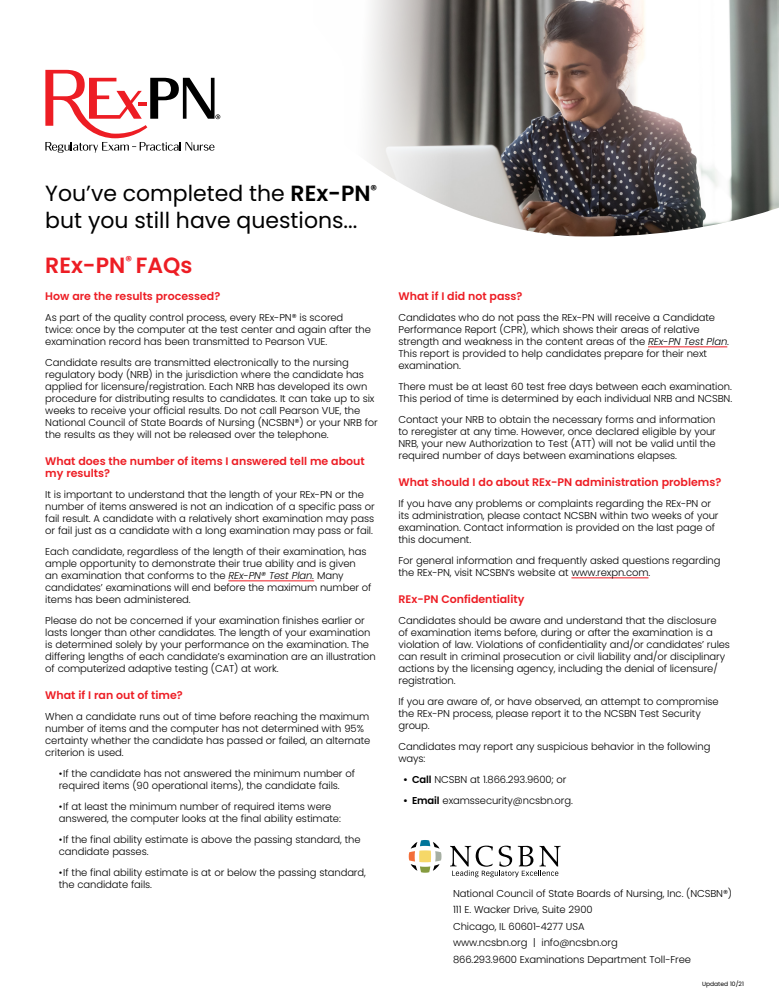
<style>
.page{position:relative;width:779px;height:1008px;background:#fff}
.page>*{position:absolute;margin:0;border:0;box-sizing:border-box;transform-origin:0 0}
.t1{font:22px/26.4px "Poppins";color:#000}
.t2{font:600 22px "Poppins";color:#ed1d24}
.t3{font:600 11px/12px "Poppins";color:#ed1d24}
.t4{font:300 10px/12px "Poppins";letter-spacing:-.01em;color:#000}
.t5{font:6px "Poppins";color:#000}
.s1{font-weight:600}
.s2{font-style:italic}
</style>
<div class="page">
<svg style="left:45px;top:0;width:734px;height:237px"></svg>
<hr style="left:228px;top:581px;width:86px;height:1px;background:#ed1d24">
<hr style="left:648px;top:347px;width:79px;height:1px;background:#ed1d24">
<hr style="left:571px;top:578px;width:77px;height:1px;background:#ed1d24">
<svg style="left:45px;top:70px;width:175px;height:83px"></svg>
<svg style="left:409px;top:840px;width:32px;height:33px"></svg>
<svg style="left:450px;top:846px;width:111px;height:31px"></svg>
<h1 class="t1" style="left:45px;top:181px;width:333px">You’ve completed the <span class="s1">REx-PN</span><sup>® </sup>but you still have questions...</h1>
<h1 class="t2" style="left:45px;top:252px;width:149px">REx-PN<sup>®</sup> FAQs</h1>
<p class="t3" style="left:45px;top:290px;width:177px">How are the results processed?</p>
<p class="t4" style="left:45px;top:311px;width:327px">As part of the quality control process, every REx-PN® is scored twice: once by the computer at the test center and again after the examination record has been transmitted to Pearson VUE.</p>
<p class="t4" style="left:45px;top:356px;width:334px">Candidate results are transmitted electronically to the nursing regulatory body (NRB) in the jurisdiction where the candidate has applied for licensure/registration. Each NRB has developed its own procedure for distributing results to candidates. It can take up to six weeks to receive your official results. Do not call Pearson VUE, the National Council of State Boards of Nursing (NCSBN®) or your NRB for the results as they will not be released over the telephone.</p>
<p class="t3" style="left:45px;top:455px;width:321px">What does the number of items I answered tell me about my results?</p>
<p class="t4" style="left:45px;top:488px;width:331px">It is important to understand that the length of your REx-PN or the number of items answered is not an indication of a specific pass or fail result. A candidate with a relatively short examination may pass or fail just as a candidate with a long examination may pass or fail.</p>
<p class="t4" style="left:45px;top:545px;width:328px">Each candidate, regardless of the length of their examination, has ample opportunity to demonstrate their true ability and is given an examination that conforms to the <span class="s2">REx-PN® Test Plan.</span> Many candidates’ examinations will end before the maximum number of items has been administered.</p>
<p class="t4" style="left:45px;top:614px;width:332px">Please do not be concerned if your examination finishes earlier or lasts longer than other candidates. The length of your examination is determined solely by your performance on the examination. The differing lengths of each candidate’s examination are an illustration of computerized adaptive testing (CAT) at work.</p>
<p class="t3" style="left:45px;top:689px;width:139px">What if I ran out of time?</p>
<p class="t4" style="left:45px;top:710px;width:327px">When a candidate runs out of time before reaching the maximum number of items and the computer has not determined with 95% certainty whether the candidate has passed or failed, an alternate criterion is used.</p>
<p class="t4" style="left:59px;top:767px;width:298px">•If the candidate has not answered the minimum number of required items (90 operational items), the candidate fails.</p>
<p class="t4" style="left:59px;top:800px;width:284px">•If at least the minimum number of required items were answered, the computer looks at the final ability estimate:</p>
<p class="t4" style="left:59px;top:833px;width:303px">•If the final ability estimate is above the passing standard, the candidate passes.</p>
<p class="t4" style="left:59px;top:866px;width:309px">•If the final ability estimate is at or below the passing standard, the candidate fails.</p>
<p class="t3" style="left:398px;top:290px;width:125px">What if I did not pass?</p>
<p class="t4" style="left:398px;top:311px;width:332px">Candidates who do not pass the REx-PN will receive a Candidate Performance Report (CPR), which shows their areas of relative strength and weakness in the content areas of the <span class="s2">REx-PN Test Plan</span>.<br>This report is provided to help candidates prepare for their next examination.</p>
<p class="t4" style="left:398px;top:380px;width:335px">There must be at least 60 test free days between each examination.<br>This period of time is determined by each individual NRB and NCSBN.</p>
<p class="t4" style="left:398px;top:413px;width:319px;text-align:justify">Contact your NRB to obtain the necessary forms and information to reregister at any time. However, once declared eligible by your NRB, your new Authorization to Test (ATT) will not be valid until the required number of days between examinations elapses.</p>
<p class="t3" style="left:398px;top:476px;width:324px">What should I do about REx-PN administration problems?</p>
<p class="t4" style="left:398px;top:497px;width:322px">If you have any problems or complaints regarding the REx-PN or its administration, please contact NCSBN within two weeks of your examination. Contact information is provided on the last page of this document.</p>
<p class="t4" style="left:398px;top:554px;width:324px">For general information and frequently asked questions regarding the REx-PN, visit NCSBN’s website at www.rexpn.com.</p>
<p class="t3" style="left:398px;top:593px;width:127px">REx-PN Confidentiality</p>
<p class="t4" style="left:398px;top:614px;width:333px">Candidates should be aware and understand that the disclosure<br>of examination items before, during or after the examination is a violation of law. Violations of confidentiality and/or candidates’ rules can result in criminal prosecution or civil liability and/or disciplinary actions by the licensing agency, including the denial of licensure/ registration.</p>
<p class="t4" style="left:398px;top:695px;width:322px">If you are aware of, or have observed, an attempt to compromise the REx-PN process, please report it to the NCSBN Test Security group.</p>
<p class="t4" style="left:398px;top:740px;width:313px">Candidates may report any suspicious behavior in the following ways:</p>
<p class="t4" style="left:403px;top:773px;width:165px"><span class="s1">• Call</span> NCSBN at 1.866.293.9600; or</p>
<p class="t4" style="left:403px;top:794px;width:171px"><span class="s1">• Email</span> examssecurity@ncsbn.org.</p>
<p class="t4" style="left:453px;top:885px;width:281px;line-height:16.5px">National Council of State Boards of Nursing, Inc. (NCSBN®)<br>111 E. Wacker Drive, Suite 2900<br>Chicago, IL 60601-4277 USA<br>www.ncsbn.org | info@ncsbn.org<br>866.293.9600 Examinations Department Toll-Free</p>
<p class="t5" style="left:702px;top:980px;width:43px">Updated 10/21</p>
</div>
